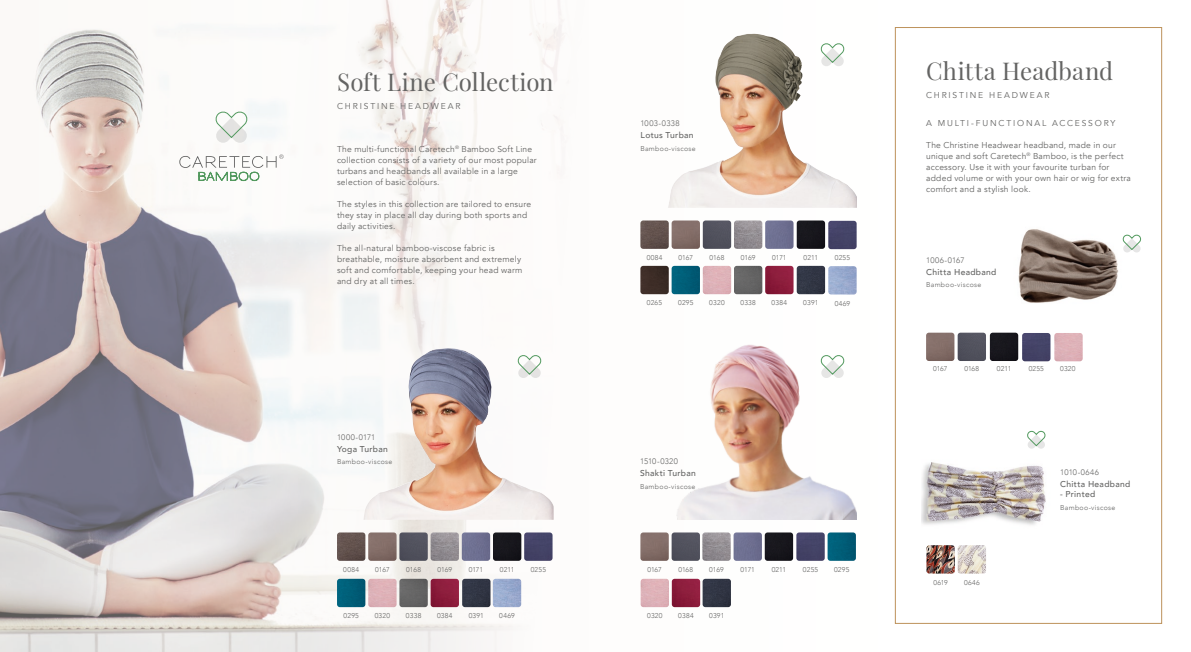
<style>
.page{position:relative;width:1191px;height:652px;background:#fff}
.page>*{position:absolute;margin:0;border:0;box-sizing:border-box;transform-origin:0 0}
.t1{font:24px "Playfair Display";letter-spacing:.005em;color:#646463}
.t2{font:8.5px/11px "Avenir";letter-spacing:.025em;color:#646463}
.Overview_-_style_name{font:500 8.5px "Avenir";letter-spacing:.035em;color:#646463}
.t3{font:8.5px "Avenir";letter-spacing:.21em;color:#646463}
.Overview_-_stylenr{font:300 8px "Avenir";letter-spacing:.025em;color:#646463}
.Overview_-_stylenr-2{font:300 8px "Avenir";letter-spacing:.045em;color:#646463}
.Overview_-_colorcode{font:300 7px "Avenir";letter-spacing:.035em;color:#646463}
.Overview_-_kvalitet{font:300 7px "Avenir";letter-spacing:.045em;color:#646463}
</style>
<div class="page">
<img style="left:0;top:0;width:565px;height:652px">
<svg style="left:215px;top:111px;width:33px;height:32px"></svg>
<svg style="left:179px;top:154px;width:104px;height:27px"></svg>
<img style="left:337px;top:579px;width:28px;height:28px">
<img style="left:368px;top:579px;width:28px;height:28px">
<img style="left:399px;top:579px;width:29px;height:28px">
<img style="left:462px;top:579px;width:28px;height:28px">
<img style="left:493px;top:579px;width:28px;height:28px">
<img style="left:337px;top:532px;width:28px;height:29px">
<img style="left:368px;top:532px;width:28px;height:29px">
<img style="left:399px;top:532px;width:29px;height:29px">
<img style="left:430px;top:532px;width:29px;height:29px">
<img style="left:462px;top:532px;width:28px;height:29px">
<img style="left:493px;top:532px;width:28px;height:29px">
<img style="left:524px;top:532px;width:28px;height:29px">
<img style="left:430px;top:579px;width:29px;height:28px">
<img style="left:363px;top:348px;width:190px;height:172px">
<svg style="left:517px;top:355px;width:25px;height:23px"></svg>
<img style="left:796px;top:532px;width:28px;height:29px">
<img style="left:640px;top:532px;width:29px;height:29px">
<img style="left:671px;top:532px;width:29px;height:29px">
<img style="left:733px;top:532px;width:29px;height:29px">
<img style="left:764px;top:532px;width:29px;height:29px">
<img style="left:640px;top:579px;width:29px;height:28px">
<img style="left:827px;top:532px;width:29px;height:29px">
<img style="left:702px;top:532px;width:28px;height:29px">
<img style="left:672px;top:579px;width:28px;height:28px">
<img style="left:702px;top:579px;width:29px;height:28px">
<img style="left:671px;top:266px;width:29px;height:28px">
<img style="left:703px;top:266px;width:28px;height:28px">
<img style="left:734px;top:266px;width:28px;height:28px">
<img style="left:828px;top:266px;width:28px;height:29px">
<img style="left:796px;top:266px;width:29px;height:28px">
<img style="left:640px;top:220px;width:29px;height:29px">
<img style="left:671px;top:220px;width:29px;height:29px">
<img style="left:703px;top:220px;width:28px;height:29px">
<img style="left:734px;top:220px;width:28px;height:29px">
<img style="left:765px;top:220px;width:28px;height:29px">
<img style="left:796px;top:220px;width:29px;height:29px">
<img style="left:828px;top:221px;width:28px;height:28px">
<img style="left:640px;top:266px;width:29px;height:28px">
<img style="left:765px;top:266px;width:28px;height:28px">
<img style="left:668px;top:34px;width:189px;height:174px">
<svg style="left:820px;top:43px;width:24px;height:23px"></svg>
<div style="left:895px;top:27px;width:266px;height:597px;border:1px solid #bd925b"></div>
<img style="left:1054px;top:333px;width:28px;height:28px">
<img style="left:1018px;top:229px;width:101px;height:74px">
<svg style="left:1122px;top:234px;width:19px;height:19px"></svg>
<img style="left:1022px;top:333px;width:28px;height:28px">
<img style="left:926px;top:333px;width:28px;height:28px">
<img style="left:957px;top:333px;width:29px;height:28px">
<img style="left:990px;top:333px;width:28px;height:28px">
<img style="left:921px;top:462px;width:125px;height:63px">
<svg style="left:1027px;top:431px;width:18px;height:18px"></svg>
<img style="left:926px;top:545px;width:28px;height:29px">
<img style="left:676px;top:344px;width:181px;height:176px">
<svg style="left:820px;top:355px;width:24px;height:23px"></svg>
<img style="left:957px;top:545px;width:29px;height:29px">
<p class="t1" style="left:337px;top:63px;width:218px">Soft Line Collection</p>
<p class="t3" style="left:337px;top:101px;width:125px">CHRISTINE HEADWEAR</p>
<p class="t1" style="left:926px;top:52px;width:188px">Chitta Headband</p>
<p class="t3" style="left:926px;top:90px;width:125px">CHRISTINE HEADWEAR</p>
<p class="t2" style="left:337px;top:144px;width:201px">The multi-functional Caretech<sup>®</sup> Bamboo Soft Line collection consists of a variety of our most popular turbans and headbands all available in a large selection of basic colours.</p>
<p class="t2" style="left:337px;top:199px;width:196px">The styles in this collection are tailored to ensure they stay in place all day during both sports and daily activities.</p>
<p class="t2" style="left:337px;top:243px;width:187px">The all-natural bamboo-viscose fabric is breathable, moisture absorbent and extremely soft and comfortable, keeping your head warm and dry at all times.</p>
<p class="Overview_-_stylenr-2" style="left:640px;top:119px;width:41px">1003-0338</p>
<p class="Overview_-_style_name" style="left:640px;top:128px;width:54px">Lotus Turban</p>
<p class="Overview_-_kvalitet" style="left:640px;top:145px;width:57px">Bamboo-viscose</p>
<p class="Overview_-_colorcode" style="left:646px;top:254px;width:17px">0084</p>
<p class="Overview_-_colorcode" style="left:678px;top:254px;width:16px">0167</p>
<p class="Overview_-_colorcode" style="left:709px;top:254px;width:16px">0168</p>
<p class="Overview_-_colorcode" style="left:741px;top:254px;width:16px">0169</p>
<p class="Overview_-_colorcode" style="left:772px;top:254px;width:16px">0171</p>
<p class="Overview_-_colorcode" style="left:803px;top:254px;width:16px">0211</p>
<p class="Overview_-_colorcode" style="left:835px;top:254px;width:17px">0255</p>
<p class="Overview_-_colorcode" style="left:647px;top:299px;width:17px">0265</p>
<p class="Overview_-_colorcode" style="left:771px;top:299px;width:17px">0384</p>
<p class="Overview_-_colorcode" style="left:678px;top:299px;width:17px">0295</p>
<p class="Overview_-_colorcode" style="left:709px;top:299px;width:17px">0320</p>
<p class="Overview_-_colorcode" style="left:740px;top:299px;width:17px">0338</p>
<p class="Overview_-_colorcode" style="left:803px;top:299px;width:17px">0391</p>
<p class="Overview_-_colorcode" style="left:834px;top:299px;width:17px">0469</p>
<p class="t3" style="left:926px;top:118px;width:191px">A MULTI-FUNCTIONAL ACCESSORY</p>
<p class="t2" style="left:926px;top:139px;width:206px">The Christine Headwear headband, made in our unique and soft Caretech<sup>®</sup> Bamboo, is the perfect accessory. Use it with your favourite turban for added volume or with your own hair or wig for extra comfort and a stylish look.</p>
<p class="Overview_-_stylenr" style="left:926px;top:256px;width:40px">1006-0167</p>
<p class="Overview_-_style_name" style="left:926px;top:265px;width:72px">Chitta Headband</p>
<p class="Overview_-_kvalitet" style="left:926px;top:281px;width:57px">Bamboo-viscose</p>
<p class="Overview_-_colorcode" style="left:933px;top:364px;width:16px">0167</p>
<p class="Overview_-_colorcode" style="left:964px;top:364px;width:16px">0168</p>
<p class="Overview_-_colorcode" style="left:996px;top:364px;width:16px">0211</p>
<p class="Overview_-_colorcode" style="left:1028px;top:365px;width:17px">0255</p>
<p class="Overview_-_colorcode" style="left:1060px;top:365px;width:17px">0320</p>
<p class="Overview_-_stylenr" style="left:337px;top:432px;width:40px">1000-0171</p>
<p class="Overview_-_style_name" style="left:337px;top:441px;width:52px">Yoga Turban</p>
<p class="Overview_-_kvalitet" style="left:337px;top:458px;width:57px">Bamboo-viscose</p>
<p class="Overview_-_stylenr" style="left:640px;top:456px;width:39px">1510-0320</p>
<p class="Overview_-_style_name" style="left:640px;top:465px;width:57px">Shakti Turban</p>
<p class="Overview_-_kvalitet" style="left:640px;top:482px;width:57px">Bamboo-viscose</p>
<p class="Overview_-_stylenr" style="left:1060px;top:467px;width:40px">1010-0646</p>
<p class="Overview_-_style_name" style="left:1060px;top:476px;width:72px">Chitta Headband</p>
<p class="Overview_-_style_name" style="left:1060px;top:486px;width:37px">- Printed</p>
<p class="Overview_-_kvalitet" style="left:1060px;top:503px;width:57px">Bamboo-viscose</p>
<p class="Overview_-_colorcode" style="left:343px;top:566px;width:17px">0084</p>
<p class="Overview_-_colorcode" style="left:375px;top:566px;width:16px">0167</p>
<p class="Overview_-_colorcode" style="left:406px;top:566px;width:16px">0168</p>
<p class="Overview_-_colorcode" style="left:437px;top:566px;width:16px">0169</p>
<p class="Overview_-_colorcode" style="left:469px;top:566px;width:16px">0171</p>
<p class="Overview_-_colorcode" style="left:500px;top:566px;width:16px">0211</p>
<p class="Overview_-_colorcode" style="left:531px;top:566px;width:17px">0255</p>
<p class="Overview_-_colorcode" style="left:647px;top:566px;width:16px">0167</p>
<p class="Overview_-_colorcode" style="left:678px;top:566px;width:16px">0168</p>
<p class="Overview_-_colorcode" style="left:740px;top:566px;width:16px">0171</p>
<p class="Overview_-_colorcode" style="left:771px;top:566px;width:16px">0211</p>
<p class="Overview_-_colorcode" style="left:709px;top:566px;width:16px">0169</p>
<p class="Overview_-_colorcode" style="left:803px;top:566px;width:17px">0255</p>
<p class="Overview_-_colorcode" style="left:834px;top:566px;width:17px">0295</p>
<p class="Overview_-_colorcode" style="left:933px;top:578px;width:16px">0619</p>
<p class="Overview_-_colorcode" style="left:964px;top:578px;width:17px">0646</p>
<p class="Overview_-_colorcode" style="left:343px;top:611px;width:17px">0295</p>
<p class="Overview_-_colorcode" style="left:375px;top:611px;width:17px">0320</p>
<p class="Overview_-_colorcode" style="left:406px;top:611px;width:17px">0338</p>
<p class="Overview_-_colorcode" style="left:469px;top:611px;width:17px">0391</p>
<p class="Overview_-_colorcode" style="left:499px;top:611px;width:17px">0469</p>
<p class="Overview_-_colorcode" style="left:437px;top:611px;width:17px">0384</p>
<p class="Overview_-_colorcode" style="left:647px;top:611px;width:17px">0320</p>
<p class="Overview_-_colorcode" style="left:678px;top:611px;width:17px">0384</p>
<p class="Overview_-_colorcode" style="left:709px;top:611px;width:17px">0391</p>
</div>
